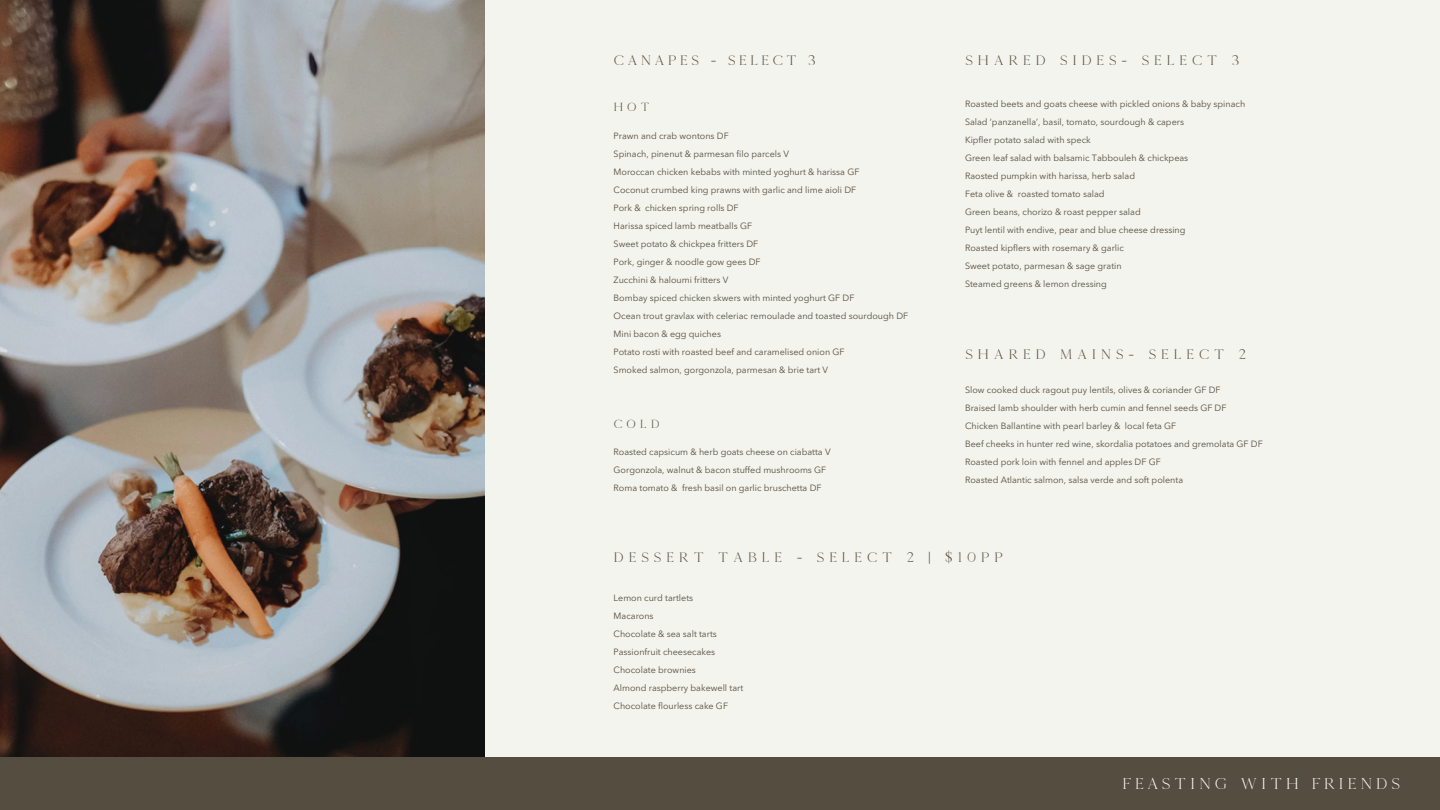
<style>
.page{position:relative;width:1440px;height:810px;background:#f3f4ed}
.page>*{position:absolute;margin:0;border:0;box-sizing:border-box;transform-origin:0 0}
.t1{font:16px "Kinfolk";letter-spacing:.2em;color:#f8f7f0}
.t2{font:14px "Kinfolk";letter-spacing:.3em;color:#554d3f}
.t3{font:14px "Kinfolk";letter-spacing:.2em;color:#554d3f}
.t4{font:12px "Kinfolk";letter-spacing:.3em;color:#554d3f}
.t5{font:9px "Avenir Next LT Pro";color:#554d3f}
</style>
<div class="page">
<img style="left:0;top:0;width:485px;height:757px">
<div style="left:0;top:757px;width:1440px;height:53px;background:#554d3f"></div>
<p class="t3" style="left:614px;top:52px;width:204px">CANAPES - SELECT 3</p>
<p class="t4" style="left:614px;top:99px;width:38px">HOT</p>
<p class="t5" style="left:614px;top:132px;width:117px">Prawn and crab wontons DF</p>
<p class="t5" style="left:614px;top:150px;width:177px">Spinach, pinenut &amp; parmesan filo parcels V</p>
<p class="t5" style="left:614px;top:168px;width:247px">Moroccan chicken kebabs with minted yoghurt &amp; harissa GF</p>
<p class="t5" style="left:614px;top:186px;width:244px">Coconut crumbed king prawns with garlic and lime aioli DF</p>
<p class="t5" style="left:614px;top:204px;width:127px">Pork &amp; chicken spring rolls DF</p>
<p class="t5" style="left:614px;top:222px;width:140px">Harissa spiced lamb meatballs GF</p>
<p class="t5" style="left:614px;top:240px;width:146px">Sweet potato &amp; chickpea fritters DF</p>
<p class="t5" style="left:614px;top:258px;width:149px">Pork, ginger &amp; noodle gow gees DF</p>
<p class="t5" style="left:614px;top:276px;width:116px">Zucchini &amp; haloumi fritters V</p>
<p class="t5" style="left:614px;top:294px;width:242px">Bombay spiced chicken skwers with minted yoghurt GF DF</p>
<p class="t5" style="left:614px;top:312px;width:296px">Ocean trout gravlax with celeriac remoulade and toasted sourdough DF</p>
<p class="t5" style="left:614px;top:330px;width:109px">Mini bacon &amp; egg quiches</p>
<p class="t5" style="left:614px;top:348px;width:232px">Potato rosti with roasted beef and caramelised onion GF</p>
<p class="t5" style="left:614px;top:366px;width:216px">Smoked salmon, gorgonzola, parmesan &amp; brie tart V</p>
<p class="t4" style="left:614px;top:417px;width:48px">COLD</p>
<p class="t5" style="left:614px;top:448px;width:219px">Roasted capsicum &amp; herb goats cheese on ciabatta V</p>
<p class="t5" style="left:614px;top:466px;width:214px">Gorgonzola, walnut &amp; bacon stuffed mushrooms GF</p>
<p class="t5" style="left:614px;top:484px;width:209px">Roma tomato &amp; fresh basil on garlic bruschetta DF</p>
<p class="t2" style="left:965px;top:52px;width:276px">SHARED SIDES- SELECT 3</p>
<p class="t5" style="left:965px;top:101px;width:282px">Roasted beets and goats cheese with pickled onions &amp; baby spinach</p>
<p class="t5" style="left:965px;top:119px;width:221px">Salad ‘panzanella’, basil, tomato, sourdough &amp; capers</p>
<p class="t5" style="left:965px;top:137px;width:127px">Kipfler potato salad with speck</p>
<p class="t5" style="left:965px;top:155px;width:225px">Green leaf salad with balsamic Tabbouleh &amp; chickpeas</p>
<p class="t5" style="left:965px;top:173px;width:172px">Raosted pumpkin with harissa, herb salad</p>
<p class="t5" style="left:965px;top:191px;width:141px">Feta olive &amp; roasted tomato salad</p>
<p class="t5" style="left:965px;top:209px;width:177px">Green beans, chorizo &amp; roast pepper salad</p>
<p class="t5" style="left:965px;top:227px;width:222px">Puyt lentil with endive, pear and blue cheese dressing</p>
<p class="t5" style="left:965px;top:245px;width:160px">Roasted kipflers with rosemary &amp; garlic</p>
<p class="t5" style="left:965px;top:263px;width:158px">Sweet potato, parmesan &amp; sage gratin</p>
<p class="t5" style="left:965px;top:281px;width:143px">Steamed greens &amp; lemon dressing</p>
<p class="t2" style="left:965px;top:345px;width:283px">SHARED MAINS- SELECT 2</p>
<p class="t5" style="left:965px;top:386px;width:257px">Slow cooked duck ragout puy lentils, olives &amp; coriander GF DF</p>
<p class="t5" style="left:965px;top:404px;width:263px">Braised lamb shoulder with herb cumin and fennel seeds GF DF</p>
<p class="t5" style="left:965px;top:422px;width:213px">Chicken Ballantine with pearl barley &amp; local feta GF</p>
<p class="t5" style="left:965px;top:440px;width:299px">Beef cheeks in hunter red wine, skordalia potatoes and gremolata GF DF</p>
<p class="t5" style="left:965px;top:458px;width:197px">Roasted pork loin with fennel and apples DF GF</p>
<p class="t5" style="left:965px;top:476px;width:220px">Roasted Atlantic salmon, salsa verde and soft polenta</p>
<p class="t2" style="left:614px;top:549px;width:391px">DESSERT TABLE - SELECT 2 | $10PP</p>
<p class="t5" style="left:614px;top:594px;width:81px">Lemon curd tartlets</p>
<p class="t5" style="left:614px;top:612px;width:42px">Macarons</p>
<p class="t5" style="left:614px;top:630px;width:105px">Chocolate &amp; sea salt tarts</p>
<p class="t5" style="left:614px;top:648px;width:103px">Passionfruit cheesecakes</p>
<p class="t5" style="left:614px;top:666px;width:84px">Chocolate brownies</p>
<p class="t5" style="left:614px;top:684px;width:131px">Almond raspberry bakewell tart</p>
<p class="t5" style="left:614px;top:702px;width:116px">Chocolate flourless cake GF</p>
<p class="t1" style="left:1122px;top:774px;width:280px">FEASTING WITH FRIENDS</p>
</div>
